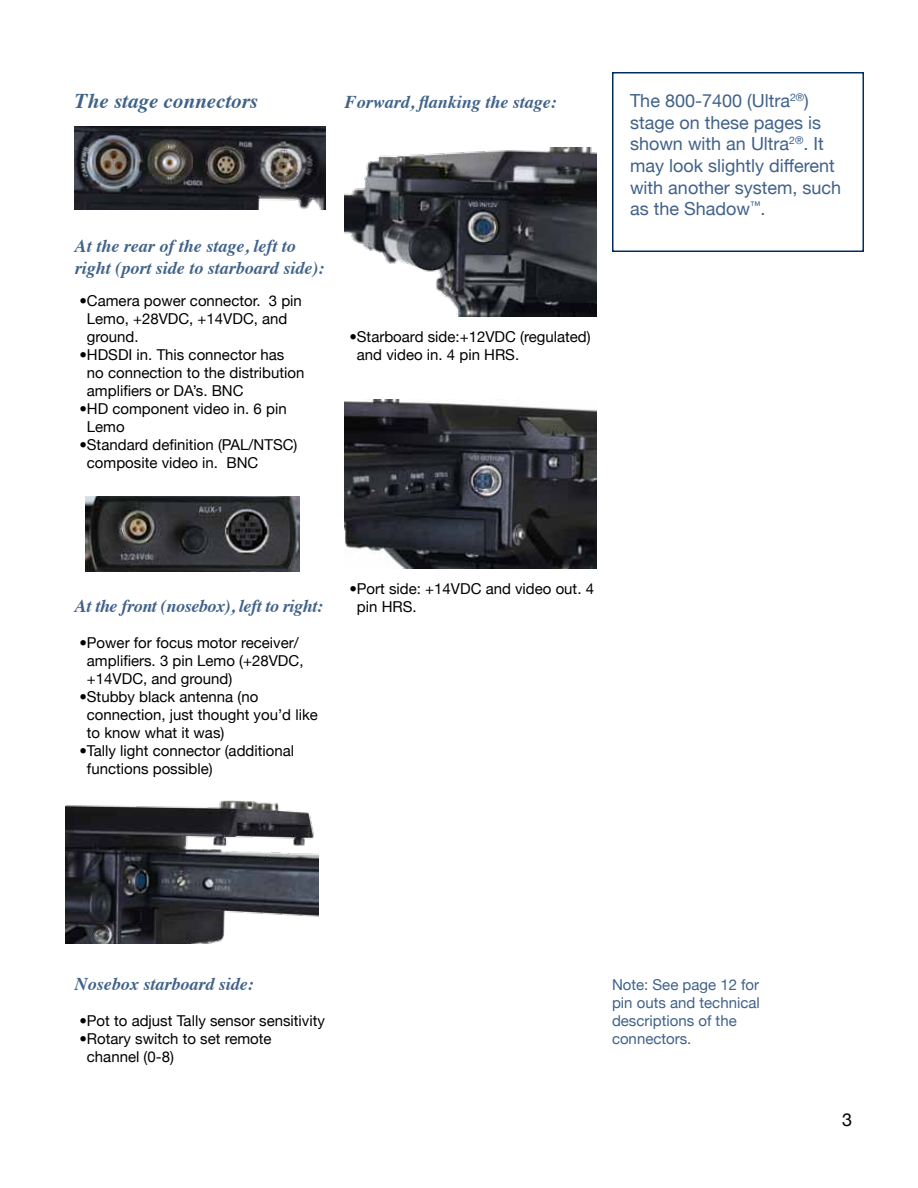
<style>
.page{position:relative;width:918px;height:1188px;background:#fff}
.page>*{position:absolute;margin:0;border:0;box-sizing:border-box;transform-origin:0 0}
.t1{font:italic 700 21px "Times";color:#406289}
.t2{font:18px/21.6px "Helvetica Neue";color:#406289}
.t3{font:italic 700 18px/21.6px "Times";color:#406289}
.t4{font:italic 700 18px "Times";letter-spacing:-.02em;color:#406289}
.t5{font:18px "Helvetica Neue";color:#000}
.t6{font:15px/18px "Helvetica Neue";color:#000}
.t7{font:15px/18px "Helvetica Neue";color:#406289}
</style>
<div class="page">
<img style="left:75px;top:126px;width:250px;height:83px">
<img style="left:345px;top:147px;width:252px;height:169px">
<img style="left:345px;top:399px;width:252px;height:169px">
<img style="left:65px;top:800px;width:254px;height:144px">
<img style="left:86px;top:496px;width:214px;height:76px">
<div style="left:612px;top:72px;width:252px;height:180px;border:2px solid #002d62"></div>
<h1 class="t1" style="left:75px;top:81px;width:185px">The stage connectors</h1>
<p class="t3" style="left:345px;top:90px;width:214px">Forward, flanking the stage:</p>
<p class="t3" style="left:75px;top:234px;width:251px">At the rear of the stage, left to right (port side to starboard side):</p>
<p class="t6" style="left:87px;top:291px;width:217px;text-indent:-8px">•Camera power connector. 3 pin<br>Lemo, +28VDC, +14VDC, and ground.</p>
<p class="t6" style="left:87px;top:345px;width:219px;text-indent:-8px">•HDSDI in. This connector has no connection to the distribution amplifiers or DA’s. BNC</p>
<p class="t6" style="left:87px;top:399px;width:201px;text-indent:-8px">•HD component video in. 6 pin<br>Lemo</p>
<p class="t6" style="left:87px;top:435px;width:212px;text-indent:-8px">•Standard definition (PAL/NTSC) composite video in. BNC</p>
<p class="t6" style="left:357px;top:327px;width:235px;text-indent:-8px">•Starboard side:+12VDC (regulated) and video in. 4 pin HRS.</p>
<p class="t2" style="left:630px;top:89px;width:213px">The 800-7400 (Ultra<sup>2®</sup>) stage on these pages is shown with an Ultra<sup>2®</sup>. It may look slightly different with another system, such as the Shadow<sup>™</sup>.</p>
<p class="t4" style="left:75px;top:589px;width:250px">At the front (nosebox), left to right:</p>
<p class="t6" style="left:87px;top:633px;width:218px;text-indent:-8px">•Power for focus motor receiver/ amplifiers. 3 pin Lemo (+28VDC, +14VDC, and ground)</p>
<p class="t6" style="left:87px;top:687px;width:232px;text-indent:-8px">•Stubby black antenna (no connection, just thought you’d like to know what it was)</p>
<p class="t6" style="left:87px;top:741px;width:209px;text-indent:-8px">•Tally light connector (additional functions possible)</p>
<p class="t6" style="left:357px;top:579px;width:239px;text-indent:-8px">•Port side: +14VDC and video out. 4 pin HRS.</p>
<p class="t3" style="left:75px;top:972px;width:180px">Nosebox starboard side:</p>
<p class="t6" style="left:79px;top:1011px;width:247px">•Pot to adjust Tally sensor sensitivity</p>
<p class="t6" style="left:87px;top:1029px;width:186px;text-indent:-8px">•Rotary switch to set remote channel (0-8)</p>
<p class="t7" style="left:612px;top:975px;width:149px">Note: See page 12 for pin outs and technical descriptions of the connectors.</p>
<p class="t5" style="left:842px;top:1105px;width:12px">3</p>
</div>
